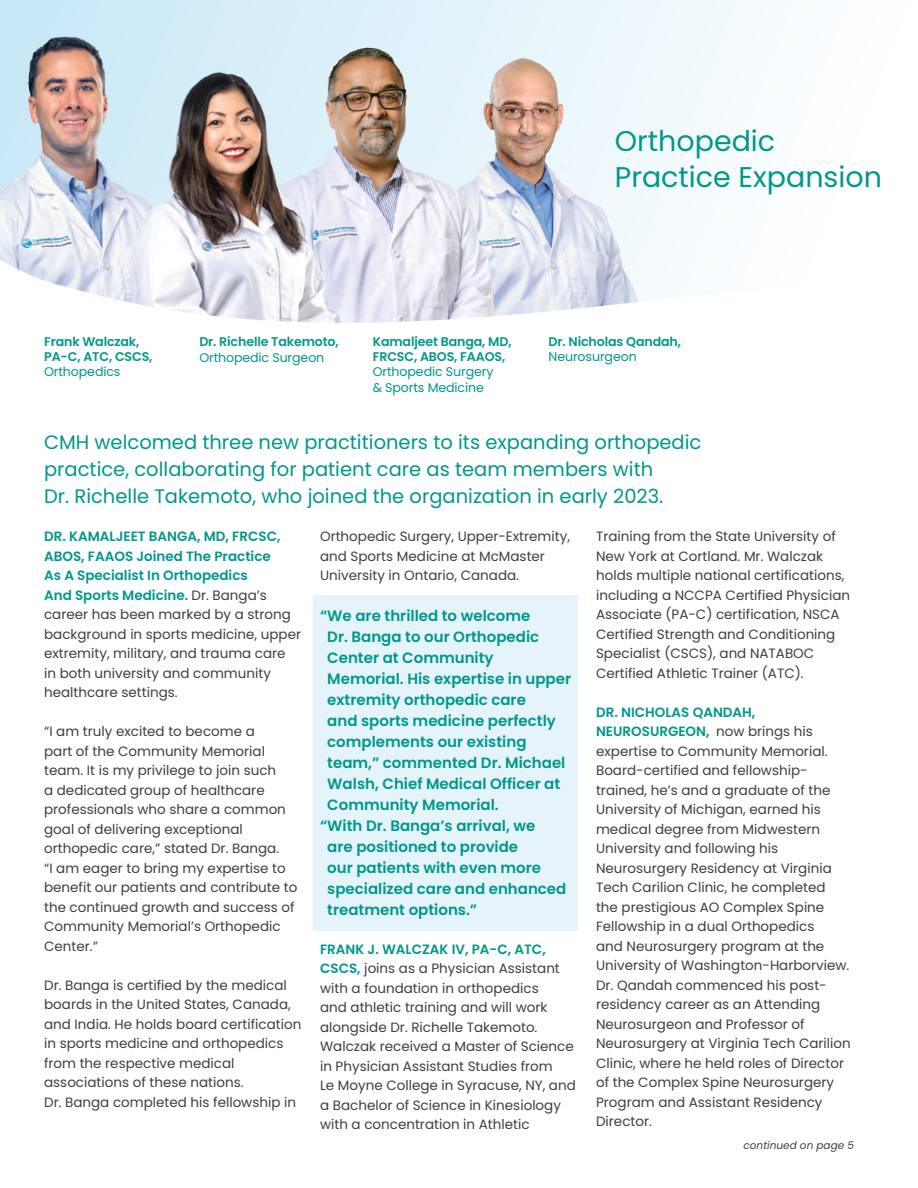
<style>
.page{position:relative;width:918px;height:1188px;background:#fff}
.page>*{position:absolute;margin:0;border:0;box-sizing:border-box;transform-origin:0 0}
.t1{font:28.5px/36px "Poppins";color:#00978c}
.t2{font:19.5px/27px "Poppins";color:#00978c}
.t3{font:600 15px "Poppins";color:#00978c}
.t4{font:13.5px/19.5px "Poppins";color:#3e3e3f}
.t5{font:600 12.6px/15.1px "Poppins";letter-spacing:-.01em;color:#00978c}
.t6{font:12.6px/15.1px "Poppins";letter-spacing:-.01em;color:#00978c}
.t7{font:italic 10.5px "Poppins";color:#3e3e3f}
.s1{font-weight:600;color:#00978c}
.s2{font-weight:600;color:#009e94}
</style>
<div class="page">
<svg style="left:0;top:0;width:752px;height:253px;fill:#f2f9fd"></svg>
<img style="left:386px;top:29px;width:269px;height:224px">
<img style="left:238px;top:30px;width:264px;height:223px">
<img style="left:0;top:18px;width:213px;height:235px">
<img style="left:119px;top:60px;width:232px;height:193px">
<svg style="left:0;top:253px;width:656px;height:343px"></svg>
<div style="left:313px;top:596px;width:265px;height:335px;background:#e5f4fb"></div>
<h1 class="t1" style="left:615px;top:124px;width:269px">Orthopedic<br>Practice Expansion</h1>
<p class="t5" style="left:44px;top:334px;width:110px">Frank Walczak,<br>PA-C, ATC, CSCS,</p>
<p class="t6" style="left:44px;top:365px;width:78px">Orthopedics</p>
<p class="t5" style="left:199px;top:334px;width:141px">Dr. Richelle Takemoto,</p>
<p class="t6" style="left:199px;top:350px;width:127px">Orthopedic Surgeon</p>
<p class="t5" style="left:373px;top:334px;width:140px">Kamaljeet Banga, MD,<br>FRCSC, ABOS, FAAOS,</p>
<p class="t6" style="left:373px;top:365px;width:122px">Orthopedic Surgery &amp; Sports Medicine</p>
<p class="t5" style="left:549px;top:334px;width:134px">Dr. Nicholas Qandah,</p>
<p class="t6" style="left:549px;top:349px;width:90px">Neurosurgeon</p>
<h2 class="t2" style="left:44px;top:428px;width:659px">CMH welcomed three new practitioners to its expanding orthopedic practice, collaborating for patient care as team members with<br>Dr. Richelle Takemoto, who joined the organization in early 2023.</h2>
<p class="t4" style="left:44px;top:527px;width:259px"><span class="s1">DR. KAMALJEET BANGA, MD, FRCSC,<br>ABOS, FAAOS Joined The Practice<br>As A Specialist In Orthopedics<br>And Sports Medicine.</span> Dr. Banga’s career has been marked by a strong background in sports medicine, upper extremity, military, and trauma care<br>in both university and community healthcare settings.</p>
<p class="t4" style="left:44px;top:722px;width:255px">“I am truly excited to become a<br>part of the Community Memorial team. It is my privilege to join such<br>a dedicated group of healthcare professionals who share a common goal of delivering exceptional orthopedic care,” stated Dr. Banga.<br>“I am eager to bring my expertise to benefit our patients and contribute to the continued growth and success of<br>Community Memorial’s Orthopedic<br>Center.”</p>
<p class="t4" style="left:44px;top:975px;width:259px">Dr. Banga is certified by the medical boards in the United States, Canada, and India. He holds board certification in sports medicine and orthopedics from the respective medical associations of these nations.<br>Dr. Banga completed his fellowship in</p>
<p class="t4" style="left:320px;top:527px;width:251px">Orthopedic Surgery, Upper-Extremity, and Sports Medicine at McMaster<br>University in Ontario, Canada.</p>
<p class="t3" style="left:320px;top:607px;width:212px">“We are thrilled to welcome</p>
<p class="t3" style="left:327px;top:628px;width:213px">Dr. Banga to our Orthopedic</p>
<p class="t3" style="left:327px;top:649px;width:168px">Center at Community</p>
<p class="t3" style="left:327px;top:670px;width:245px">Memorial. His expertise in upper</p>
<p class="t3" style="left:327px;top:691px;width:200px">extremity orthopedic care</p>
<p class="t3" style="left:327px;top:712px;width:230px">and sports medicine perfectly</p>
<p class="t3" style="left:327px;top:733px;width:201px">complements our existing</p>
<p class="t3" style="left:327px;top:754px;width:240px">team,” commented Dr. Michael</p>
<p class="t3" style="left:327px;top:775px;width:235px">Walsh, Chief Medical Officer at</p>
<p class="t3" style="left:327px;top:796px;width:173px">Community Memorial.</p>
<p class="t3" style="left:320px;top:817px;width:217px">“With Dr. Banga’s arrival, we</p>
<p class="t3" style="left:327px;top:838px;width:192px">are positioned to provide</p>
<p class="t3" style="left:327px;top:859px;width:215px">our patients with even more</p>
<p class="t3" style="left:327px;top:880px;width:241px">specialized care and enhanced</p>
<p class="t3" style="left:327px;top:901px;width:151px">treatment options.”</p>
<p class="t4" style="left:320px;top:940px;width:257px"><span class="s1">FRANK J. WALCZAK IV, PA-C, ATC, CSCS</span><span class="s2">,</span> joins as a Physician Assistant with a foundation in orthopedics<br>and athletic training and will work alongside Dr. Richelle Takemoto.<br>Walczak received a Master of Science in Physician Assistant Studies from<br>Le Moyne College in Syracuse, NY, and a Bachelor of Science in Kinesiology with a concentration in Athletic</p>
<p class="t4" style="left:596px;top:527px;width:256px">Training from the State University of New York at Cortland. Mr. Walczak holds multiple national certifications, including a NCCPA Certified Physician Associate (PA-C) certification, NSCA Certified Strength and Conditioning Specialist (CSCS), and NATABOC Certified Athletic Trainer (ATC).</p>
<p class="t4" style="left:596px;top:702px;width:256px"><span class="s1">DR. NICHOLAS QANDAH,<br>NEUROSURGEON,</span> now brings his expertise to Community Memorial.<br>Board-certified and fellowship&shy;trained, he’s and a graduate of the<br>University of Michigan, earned his medical degree from Midwestern<br>University and following his<br>Neurosurgery Residency at Virginia<br>Tech Carilion Clinic, he completed the prestigious AO Complex Spine<br>Fellowship in a dual Orthopedics<br>and Neurosurgery program at the<br>University of Washington-Harborview.<br>Dr. Qandah commenced his post&shy;residency career as an Attending<br>Neurosurgeon and Professor of<br>Neurosurgery at Virginia Tech Carilion<br>Clinic, where he held roles of Director of the Complex Spine Neurosurgery<br>Program and Assistant Residency<br>Director.</p>
<p class="t7" style="left:744px;top:1139px;width:112px">continued on page 5</p>
</div>
